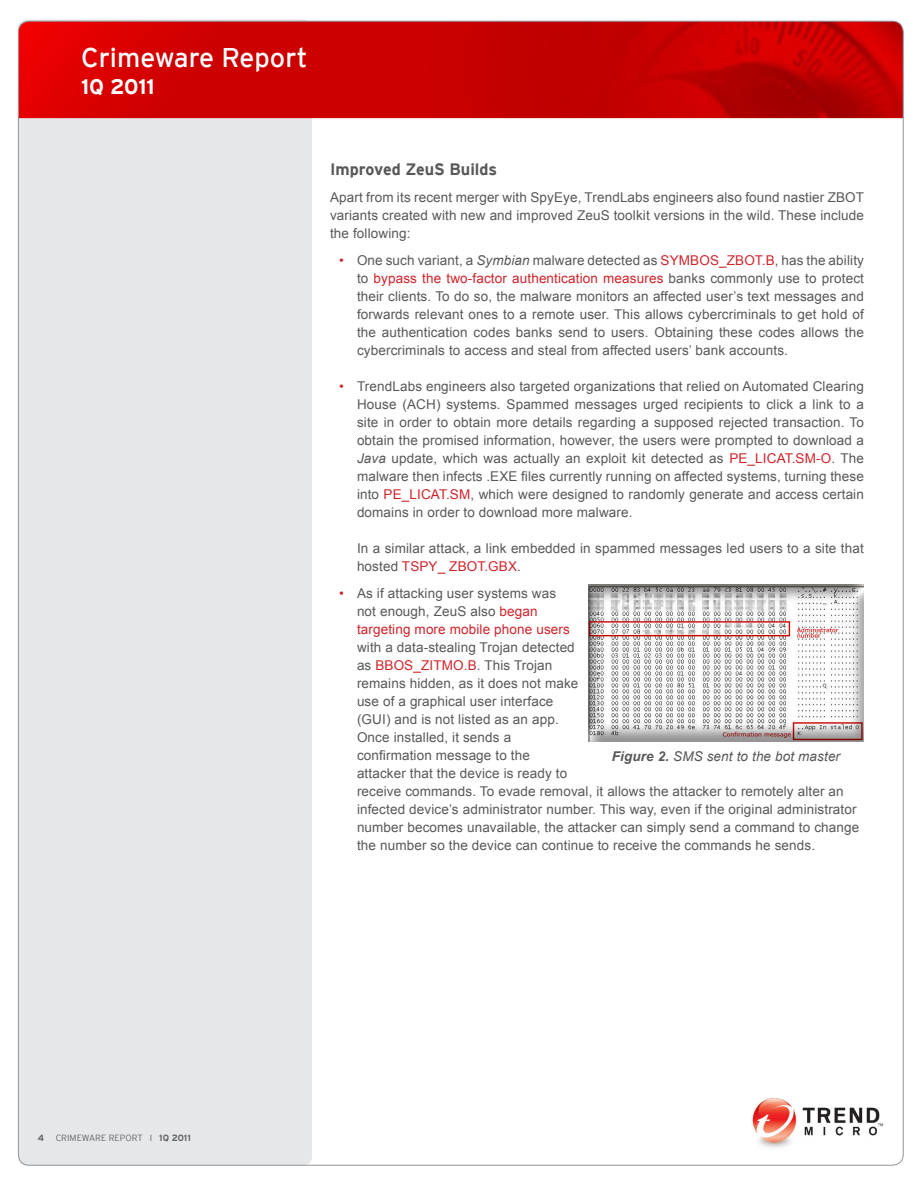
<style>
.page{position:relative;width:918px;height:1188px;background:#fff}
.page>*{position:absolute;margin:0;border:0;box-sizing:border-box;transform-origin:0 0}
.t1{font:27px "Interstate";color:#fff}
.t2{font:700 21px "Interstate";color:#fff}
.heading_3{font:700 16.5px "Interstate";color:#57585a}
.bulleted_item{font:13.5px/18px "Arial";letter-spacing:.01em;color:#57585a;text-align:justify}
.bulleted_item_2{font:13.5px/18px "Arial";letter-spacing:.01em;color:#57585a}
.body_text{font:13.5px/18px "Arial";letter-spacing:.01em;color:#57585a;text-align:justify}
.body_text_2{font:13.5px/18px "Arial";letter-spacing:.01em;color:#57585a}
.t3{font:italic 13.5px "Arial";letter-spacing:.01em;color:#57585a}
.t4{font:300 9px "Interstate";color:#636366}
.t5{font:700 9px "Interstate";color:#636366}
.s1{color:#d1232a}
.s2{font-style:italic}
.s3{font-weight:700}
</style>
<div class="page">
<div style="left:18px;top:20px;width:294px;height:1146px;background:#e6e7e9;border-radius:9px"></div>
<img style="left:18px;top:21px;width:884px;height:97px">
<img style="left:752px;top:1098px;width:130px;height:50px">
<div style="left:587px;top:583px;width:279px;height:160px;background:#231f20;opacity:.5"></div>
<h1 class="t1" style="left:81px;top:42px;width:228px">Crimeware Report</h1>
<h2 class="t2" style="left:81px;top:74px;width:75px">1Q 2011</h2>
<p class="heading_3" style="left:330px;top:160px;width:169px">Improved ZeuS Builds</p>
<p class="body_text" style="left:330px;top:189px;width:536px">Apart from its recent merger with SpyEye, TrendLabs engineers also found nastier ZBOT variants created with new and improved ZeuS toolkit versions in the wild. These include the following:</p>
<p class="bulleted_item" style="left:357px;top:252px;width:509px;text-indent:-18px"><span class="s1">•</span> One such variant, a <span class="s2">Symbian</span> malware detected as <span class="s1">SYMBOS_ZBOT.B</span>, has the ability to <span class="s1">bypass the two-factor authentication measures</span> banks commonly use to protect their clients. To do so, the malware monitors an affected user’s text messages and forwards relevant ones to a remote user. This allows cybercriminals to get hold of the authentication codes banks send to users. Obtaining these codes allows the cybercriminals to access and steal from affected users’ bank accounts.</p>
<p class="bulleted_item" style="left:357px;top:378px;width:508px;text-indent:-18px"><span class="s1">•</span> TrendLabs engineers also targeted organizations that relied on Automated Clearing House (ACH) systems. Spammed messages urged recipients to click a link to a site in order to obtain more details regarding a supposed rejected transaction. To obtain the promised information, however, the users were prompted to download a <span class="s2">Java</span> update, which was actually an exploit kit detected as <span class="s1">PE_LICAT.SM-O</span>. The malware then infects .EXE files currently running on affected systems, turning these into <span class="s1">PE_LICAT.SM</span>, which were designed to randomly generate and access certain domains in order to download more malware.</p>
<p class="body_text_2" style="left:357px;top:540px;width:508px">In a similar attack, a link embedded in spammed messages led users to a site that hosted <span class="s1">TSPY_ ZBOT.GBX</span>.</p>
<p class="bulleted_item_2" style="left:357px;top:585px;width:504px;text-indent:-18px"><span class="s1">•</span> As if attacking user systems was<br>not enough, ZeuS also <span class="s1">began<br>targeting more mobile phone users<br></span>with a data-stealing Trojan detected<br>as <span class="s1">BBOS_ZITMO.B</span>. This Trojan<br>remains hidden, as it does not make<br>use of a graphical user interface<br>(GUI) and is not listed as an app.<br>Once installed, it sends a<br>confirmation message to the<br>attacker that the device is ready to<br>receive commands. To evade removal, it allows the attacker to remotely alter an infected device’s administrator number. This way, even if the original administrator number becomes unavailable, the attacker can simply send a command to change the number so the device can continue to receive the commands he sends.</p>
<p class="t3" style="left:612px;top:748px;width:230px"><span class="s3">Figure 2.</span> SMS sent to the bot master</p>
<p class="t5" style="left:38px;top:1133px;width:8px">4</p>
<p class="t4" style="left:56px;top:1133px;width:137px">CRIMEWARE REPORT I <span class="s3">1Q 2011</span></p>
</div>
